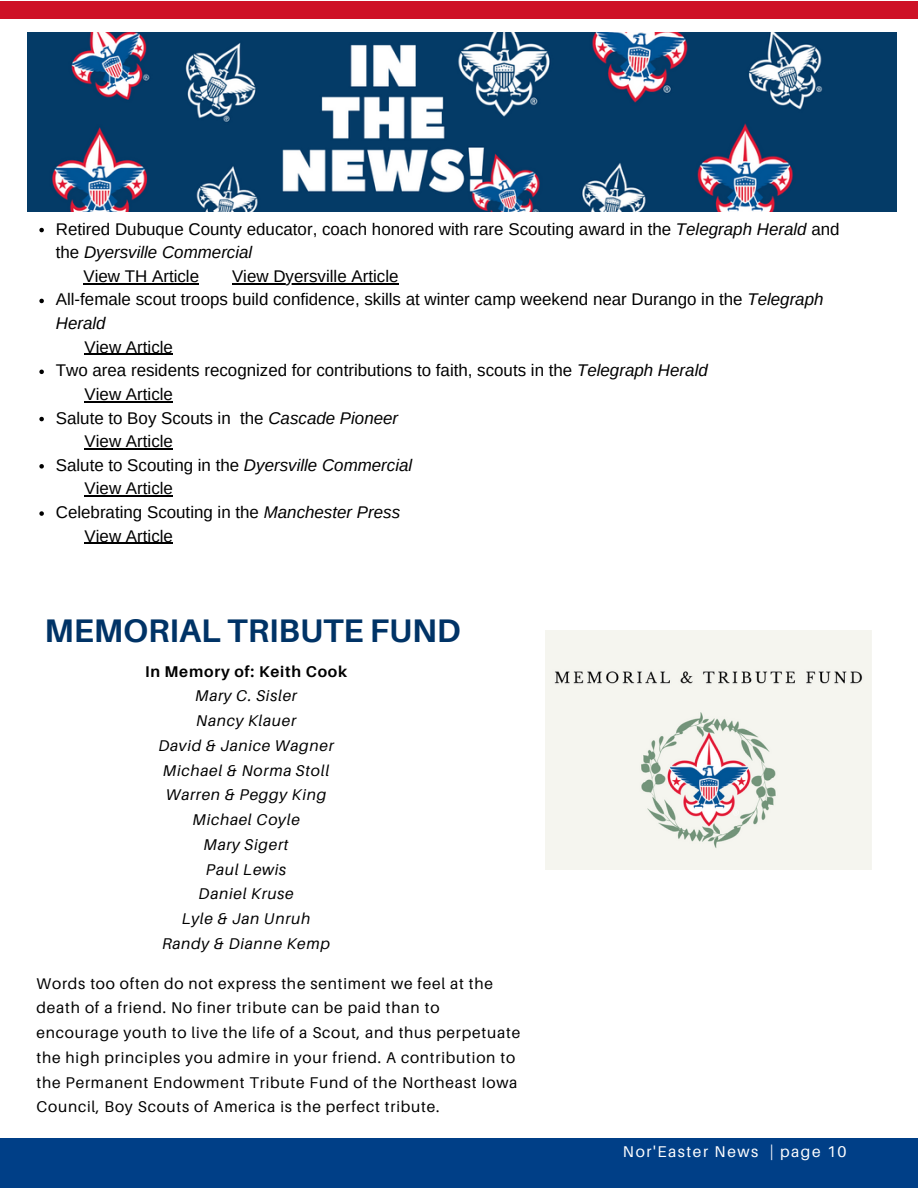
<style>
.page{position:relative;width:918px;height:1188px;background:#fff}
.page>*{position:absolute;margin:0;border:0;box-sizing:border-box;transform-origin:0 0}
.t1{font:700 32.7px "Aileron";color:#036}
.t2{font:16.95px/23.7px "Arimo";color:#000}
.t3{font:15.6px/24.8px "Aileron";letter-spacing:.05em;color:#000}
.t4{font:italic 15.6px/24.8px "Aileron";letter-spacing:.05em;color:#000;text-align:center}
.t5{font:15.6px "Aileron";letter-spacing:.1em;color:#fff}
.t6{font:700 15.6px "Aileron";letter-spacing:.05em;color:#000}
.s1{font-style:italic}
</style>
<div class="page">
<div style="left:0;top:1139px;width:918px;height:49px;background:#003f87"></div>
<div style="left:0;top:1px;width:918px;height:17px;background:#ce1126"></div>
<img style="left:27px;top:32px;width:870px;height:179px">
<svg style="left:39px;top:228px;width:5px;height:4px"></svg>
<svg style="left:39px;top:299px;width:5px;height:4px"></svg>
<svg style="left:39px;top:370px;width:5px;height:4px"></svg>
<svg style="left:39px;top:417px;width:5px;height:4px"></svg>
<svg style="left:39px;top:464px;width:5px;height:5px"></svg>
<svg style="left:39px;top:511px;width:5px;height:5px"></svg>
<hr style="left:83px;top:283px;width:116px;height:1px;background:#000">
<hr style="left:232px;top:283px;width:167px;height:1px;background:#000">
<hr style="left:85px;top:354px;width:88px;height:1px;background:#000">
<hr style="left:85px;top:401px;width:88px;height:1px;background:#000">
<hr style="left:85px;top:448px;width:88px;height:1px;background:#000">
<hr style="left:85px;top:496px;width:88px;height:1px;background:#000">
<hr style="left:85px;top:543px;width:88px;height:1px;background:#000">
<img style="left:545px;top:630px;width:326px;height:240px">
<p class="t2" style="left:56px;top:217px;width:785px">Retired Dubuque County educator, coach honored with rare Scouting award in the <span class="s1">Telegraph Herald</span> and the <span class="s1">Dyersville Commercial</span></p>
<p class="t2" style="left:56px;top:288px;width:769px">All-female scout troops build confidence, skills at winter camp weekend near Durango in the <span class="s1">Telegraph<br>Herald</span></p>
<p class="t2" style="left:56px;top:359px;width:654px">Two area residents recognized for contributions to faith, scouts in the <span class="s1">Telegraph Herald</span></p>
<p class="t2" style="left:56px;top:406px;width:344px">Salute to Boy Scouts in the <span class="s1">Cascade Pioneer</span></p>
<p class="t2" style="left:56px;top:453px;width:358px">Salute to Scouting in the <span class="s1">Dyersville Commercial</span></p>
<p class="t2" style="left:56px;top:500px;width:346px">Celebrating Scouting in the <span class="s1">Manchester Press</span></p>
<p class="t2" style="left:83px;top:264px;width:117px">View TH Article</p>
<p class="t2" style="left:232px;top:264px;width:168px">View Dyersville Article</p>
<p class="t2" style="left:85px;top:335px;width:90px">View Article</p>
<p class="t2" style="left:85px;top:382px;width:90px">View Article</p>
<p class="t2" style="left:85px;top:429px;width:90px">View Article</p>
<p class="t2" style="left:85px;top:477px;width:90px">View Article</p>
<p class="t2" style="left:85px;top:524px;width:90px">View Article</p>
<h1 class="t1" style="left:44px;top:610px;width:418px">MEMORIAL TRIBUTE FUND</h1>
<p class="t6" style="left:145px;top:661px;width:204px">In Memory of: Keith Cook</p>
<p class="t4" style="left:158px;top:683px;width:177px">Mary C. Sisler<br>Nancy Klauer<br>David &amp; Janice Wagner<br>Michael &amp; Norma Stoll<br>Warren &amp; Peggy King<br>Michael Coyle<br>Mary Sigert<br>Paul Lewis<br>Daniel Kruse<br>Lyle &amp; Jan Unruh<br>Randy &amp; Dianne Kemp</p>
<p class="t3" style="left:37px;top:970px;width:485px">Words too often do not express the sentiment we feel at the death of a friend. No finer tribute can be paid than to encourage youth to live the life of a Scout, and thus perpetuate the high principles you admire in your friend. A contribution to the Permanent Endowment Tribute Fund of the Northeast Iowa Council, Boy Scouts of America is the perfect tribute.</p>
<p class="t5" style="left:623px;top:1142px;width:225px">Nor'Easter News | page 10</p>
</div>
